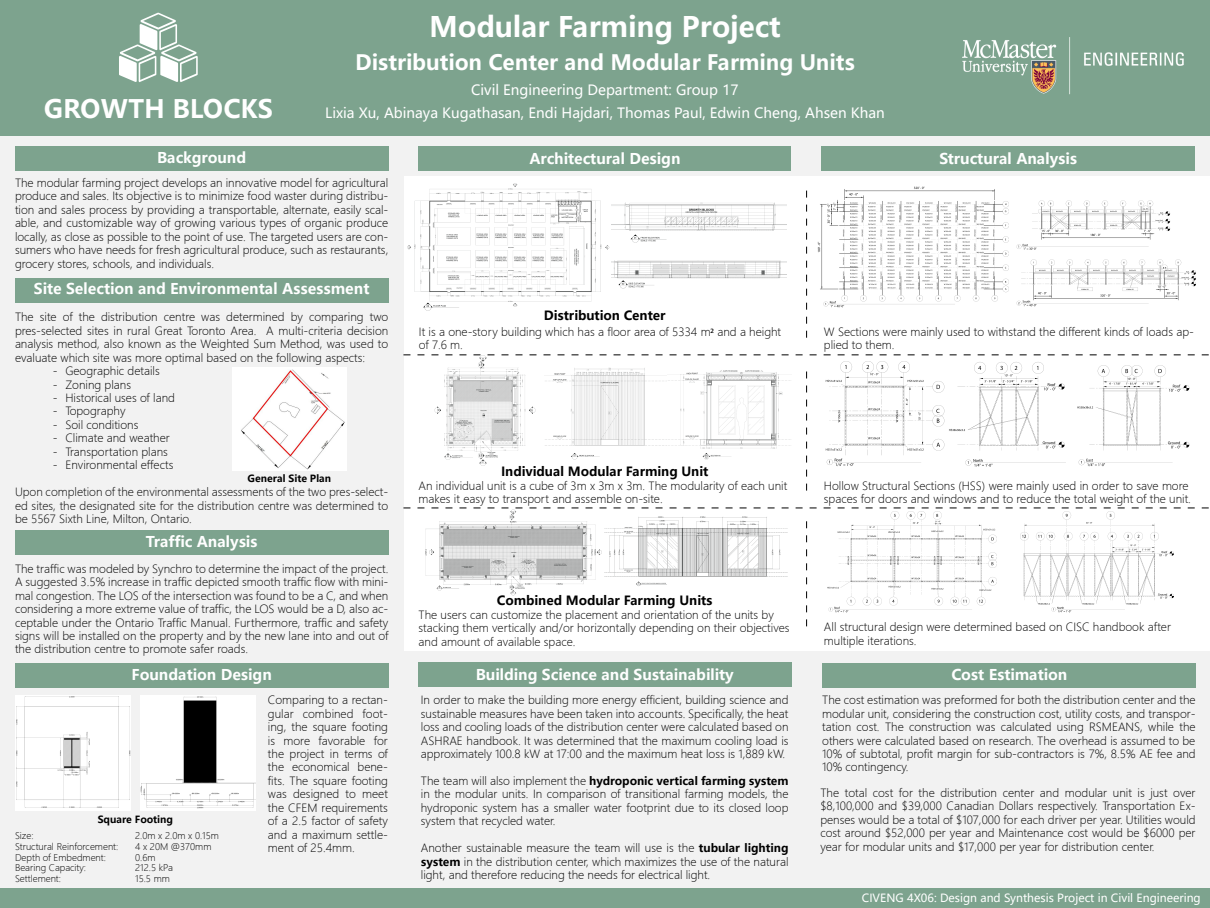
<style>
.page{position:relative;width:1210px;height:908px;background:#fff}
.page>*{position:absolute;margin:0;border:0;box-sizing:border-box;transform-origin:0 0}
.t1{font:700 28px "Microsoft Ya Hei";color:#fff}
.t2{font:700 25.2px "Microsoft Ya Hei";color:#fff}
.t3{font:700 21px "Microsoft Ya Hei";color:#fff}
.t4{font:700 14.7px "Microsoft Ya Hei";color:#fff}
.t5{font:14px "Microsoft Ya Hei";color:#fff}
.t6{font:700 12.6px "Microsoft Ya Hei";color:#000}
.t7{font:300 11.2px/13.4px "Microsoft Ya Hei";color:#000;text-align:justify}
.t8{font:11.2px "Microsoft Ya Hei";color:#fff}
.t9{font:700 9.8px "Microsoft Ya Hei";color:#000}
.t10{font:300 9.1px/10.9px "Microsoft Ya Hei";color:#000}
.s1{font-family:"Myriad Pro";font-weight:400}
.s2{font-weight:700}
</style>
<div class="page">
<img style="left:823px;top:355px;width:246px;height:112px">
<img style="left:1075px;top:355px;width:119px;height:112px">
<div style="left:403px;top:132px;width:807px;height:43px;background:#f2f2f2"></div>
<img style="left:419px;top:508px;width:186px;height:88px">
<img style="left:605px;top:516px;width:182px;height:70px">
<img style="left:420px;top:355px;width:124px;height:111px">
<img style="left:544px;top:355px;width:123px;height:105px">
<img style="left:668px;top:355px;width:123px;height:105px">
<img style="left:611px;top:202px;width:175px;height:87px">
<div style="left:0;top:135px;width:403px;height:772px;background:#f2f2f2"></div>
<div style="left:403px;top:650px;width:807px;height:238px;background:#f2f2f2"></div>
<div style="left:0;top:0;width:1210px;height:135px;background:#7da38e"></div>
<div style="left:0;top:888px;width:1210px;height:19px;background:#7da38e"></div>
<img style="left:962px;top:37px;width:221px;height:58px">
<svg style="left:119px;top:13px;width:79px;height:69px"></svg>
<div style="left:15px;top:146px;width:373px;height:24px;background:#7da38e"></div>
<div style="left:15px;top:278px;width:373px;height:25px;background:#7da38e"></div>
<div style="left:15px;top:530px;width:373px;height:25px;background:#7da38e"></div>
<div style="left:419px;top:147px;width:372px;height:24px;background:#7da38e"></div>
<div style="left:15px;top:662px;width:373px;height:25px;background:#7da38e"></div>
<div style="left:418px;top:662px;width:373px;height:24px;background:#7da38e"></div>
<div style="left:822px;top:662px;width:374px;height:25px;background:#7da38e"></div>
<div style="left:821px;top:147px;width:374px;height:24px;background:#7da38e"></div>
<img style="left:232px;top:368px;width:115px;height:102px">
<img style="left:15px;top:695px;width:116px;height:115px">
<img style="left:140px;top:695px;width:115px;height:115px">
<svg style="left:403px;top:354px;width:806px;height:1px"></svg>
<svg style="left:403px;top:507px;width:806px;height:1px"></svg>
<svg style="left:806px;top:190px;width:1px;height:148px"></svg>
<svg style="left:806px;top:371px;width:1px;height:120px"></svg>
<svg style="left:806px;top:521px;width:1px;height:106px"></svg>
<img style="left:407px;top:183px;width:203px;height:128px">
<img style="left:1016px;top:200px;width:180px;height:107px">
<img style="left:818px;top:186px;width:190px;height:121px">
<img style="left:827px;top:511px;width:170px;height:101px">
<img style="left:1020px;top:511px;width:153px;height:101px">
<h2 class="t2" style="left:44px;top:91px;width:231px">GROWTH BLOCKS</h2>
<h1 class="t1" style="left:429px;top:7px;width:353px">Modular Farming Project</h1>
<h3 class="t3" style="left:355px;top:48px;width:501px">Distribution Center and Modular Farming Units</h3>
<p class="t5" style="left:325px;top:104px;width:561px">Lixia Xu, Abinaya Kugathasan, Endi Hajdari, Thomas Paul, Edwin Cheng, Ahsen Khan</p>
<p class="t5" style="left:471px;top:80px;width:269px">Civil Engineering Department: Group 17</p>
<h3 class="t4" style="left:157px;top:147px;width:91px">Background</h3>
<p class="t7" style="left:15px;top:176px;width:375px">The modular farming project develops an innovative model for agricultural produce and sales. Its objective is to minimize food waster during distribu&shy;tion and sales process by providing a transportable, alternate, easily scal&shy;able, and customizable way of growing various types of organic produce locally, as close as possible to the point of use. The targeted users are con&shy;sumers who have needs for fresh agricultural produce, such as restaurants, grocery stores, schools, and individuals.</p>
<h3 class="t4" style="left:34px;top:279px;width:337px">Site Selection and Environmental Assessment</h3>
<h3 class="t4" style="left:529px;top:148px;width:153px">Architectural Design</h3>
<h3 class="t4" style="left:939px;top:148px;width:139px">Structural Analysis</h3>
<p class="t7" style="left:15px;top:310px;width:375px">The site of the distribution centre was determined by comparing two pres-selected sites in rural Great Toronto Area. A multi-criteria decision analysis method, also known as the Weighted Sum Method, was used to evaluate which site was more optimal based on the following aspects:</p>
<p class="t7" style="left:53px;top:364px;width:108px">- Geographic details</p>
<p class="t7" style="left:53px;top:377px;width:80px">- Zoning plans</p>
<p class="t7" style="left:53px;top:391px;width:124px">- Historical uses of land</p>
<p class="t7" style="left:53px;top:404px;width:74px">- Topography</p>
<p class="t7" style="left:53px;top:418px;width:87px">- Soil conditions</p>
<p class="t7" style="left:53px;top:431px;width:118px">- Climate and weather</p>
<p class="t7" style="left:53px;top:444px;width:117px">- Transportation plans</p>
<p class="t7" style="left:53px;top:458px;width:122px">- Environmental effects</p>
<p class="t7" style="left:15px;top:485px;width:375px">Upon completion of the environmental assessments of the two pres-select&shy;ed sites, the designated site for the distribution centre was determined to be 5567 Sixth Line, Milton, Ontario.</p>
<p class="t7" style="left:15px;top:561px;width:375px">The traffic was modeled by Synchro to determine the impact of the project.<br>A suggested 3.5% increase in traffic depicted smooth traffic flow with mini&shy;mal congestion. The LOS of the intersection was found to be a C, and when considering a more extreme value of traffic, the LOS would be a D, also ac&shy;ceptable under the Ontario Traffic Manual. Furthermore, traffic and safety signs will be installed on the property and by the new lane into and out of the distribution centre to promote safer roads.</p>
<p class="t9" style="left:248px;top:471px;width:85px">General Site Plan</p>
<h3 class="t4" style="left:146px;top:531px;width:113px">Traffic Analysis</h3>
<p class="t6" style="left:544px;top:307px;width:123px">Distribution Center</p>
<p class="t7" style="left:419px;top:325px;width:364px">It is a one-story building which has a floor area of 5334 m<span class="s1">2</span> and a height of 7.6 m.</p>
<p class="t6" style="left:501px;top:462px;width:209px">Individual Modular Farming Unit</p>
<p class="t7" style="left:418px;top:478px;width:370px">An individual unit is a cube of 3m x 3m x 3m. The modularity of each unit makes it easy to transport and assemble on-site.</p>
<p class="t6" style="left:497px;top:591px;width:217px">Combined Modular Farming Units</p>
<p class="t7" style="left:418px;top:607px;width:372px;text-align:left">The users can customize the placement and orientation of the units by stacking them vertically and/or horizontally depending on their objectives and amount of available space.</p>
<p class="t7" style="left:824px;top:325px;width:371px">W Sections were mainly used to withstand the different kinds of loads ap&shy;plied to them.</p>
<p class="t7" style="left:824px;top:478px;width:368px">Hollow Structural Sections (HSS) were mainly used in order to save more spaces for doors and windows and to reduce the total weight of the unit.</p>
<p class="t7" style="left:824px;top:620px;width:348px">All structural design were determined based on CISC handbook after multiple iterations.</p>
<h3 class="t4" style="left:131px;top:664px;width:142px">Foundation Design</h3>
<h3 class="t4" style="left:476px;top:664px;width:259px">Building Science and Sustainability</h3>
<h3 class="t4" style="left:951px;top:664px;width:117px">Cost Estimation</h3>
<p class="t9" style="left:98px;top:812px;width:77px">Square Footing</p>
<p class="t10" style="left:15px;top:829px;width:105px">Size:<br>Structural Reinforcement:<br>Depth of Embedment:<br>Bearing Capacity:<br>Settlement:</p>
<p class="t10" style="left:135px;top:829px;width:85px">2.0m x 2.0m x 0.15m<br>4 x 20M @370mm<br>0.6m<br>212.5 kPa<br>15.5 mm</p>
<p class="t7" style="left:268px;top:693px;width:121px">Comparing to a rectan&shy;gular combined foot&shy;ing, the square footing is more favorable for the project in terms of the economical bene&shy;fits. The square footing was designed to meet the CFEM requirements of a 2.5 factor of safety and a maximum settle&shy;ment of 25.4mm.</p>
<p class="t7" style="left:822px;top:693px;width:375px">The cost estimation was preformed for both the distribution center and the modular unit, considering the construction cost, utility costs, and transpor&shy;tation cost. The construction was calculated using RSMEANS, while the others were calculated based on research. The overhead is assumed to be 10% of subtotal, profit margin for sub-contractors is 7%, 8.5% AE fee and 10% contingency.</p>
<p class="t7" style="left:421px;top:693px;width:369px">In order to make the building more energy efficient, building science and sustainable measures have been taken into accounts. Specifically, the heat loss and cooling loads of the distribution center were calculated based on ASHRAE handbook. It was determined that the maximum cooling load is approximately 100.8 kW at 17:00 and the maximum heat loss is 1,889 kW.</p>
<p class="t7" style="left:421px;top:773px;width:369px">The team will also implement the <span class="s2">hydroponic vertical farming system </span>in the modular units. In comparison of transitional farming models, the hydroponic system has a smaller water footprint due to its closed loop system that recycled water.</p>
<p class="t7" style="left:421px;top:840px;width:369px">Another sustainable measure the team will use is the <span class="s2">tubular lighting system</span> in the distribution center, which maximizes the use of the natural light, and therefore reducing the needs for electrical light.</p>
<p class="t7" style="left:820px;top:785px;width:377px">The total cost for the distribution center and modular unit is just over $8,100,000 and $39,000 Canadian Dollars respectively. Transportation Ex&shy;penses would be a total of $107,000 for each driver per year. Utilities would cost around $52,000 per year and Maintenance cost would be $6000 per year for modular units and $17,000 per year for distribution center.</p>
<p class="t8" style="left:862px;top:889px;width:340px">CIVENG 4X06: Design and Synthesis Project in Civil Engineering</p>
</div>
